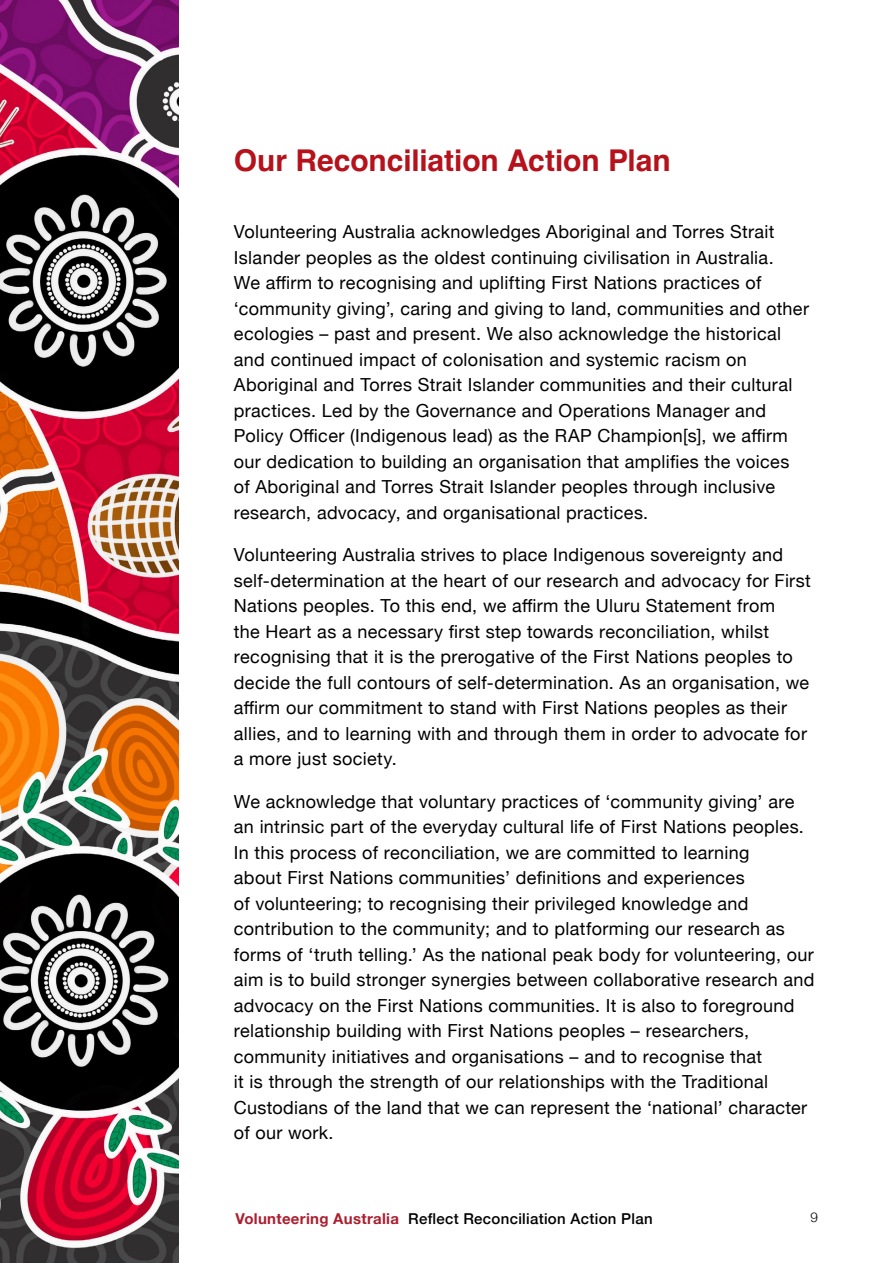
<style>
.page{position:relative;width:893px;height:1263px;background:#fff}
.page>*{position:absolute;margin:0;border:0;box-sizing:border-box;transform-origin:0 0}
.Red_Headings{font:700 30px "Helvetica";letter-spacing:-.005em;color:#b5121b}
.Paragraph_text{font:18px/25.5px "Helvetica Neue";letter-spacing:.02em;color:#000}
.t1{font:500 15px "Helvetica Neue";letter-spacing:.02em;color:#000}
.t2{font:300 13.5px "Helvetica Neue";color:#000}
.s1{font-weight:700;color:#aa1f30}
</style>
<div class="page">
<img style="left:0;top:0;width:179px;height:1263px">
<p class="Red_Headings" style="left:234px;top:142px;width:438px">Our Reconciliation Action Plan</p>
<p class="Paragraph_text" style="left:234px;top:220px;width:577px">Volunteering Australia acknowledges Aboriginal and Torres Strait Islander peoples as the oldest continuing civilisation in Australia.<br>We affirm to recognising and uplifting First Nations practices of ‘community giving’, caring and giving to land, communities and other ecologies – past and present. We also acknowledge the historical and continued impact of colonisation and systemic racism on Aboriginal and Torres Strait Islander communities and their cultural practices. Led by the Governance and Operations Manager and Policy Officer (Indigenous lead) as the RAP Champion[s], we affirm our dedication to building an organisation that amplifies the voices of Aboriginal and Torres Strait Islander peoples through inclusive research, advocacy, and organisational practices.</p>
<p class="Paragraph_text" style="left:234px;top:543px;width:578px">Volunteering Australia strives to place Indigenous sovereignty and self-determination at the heart of our research and advocacy for First Nations peoples. To this end, we affirm the Uluru Statement from<br>the Heart as a necessary first step towards reconciliation, whilst recognising that it is the prerogative of the First Nations peoples to decide the full contours of self-determination. As an organisation, we affirm our commitment to stand with First Nations peoples as their allies, and to learning with and through them in order to advocate for a more just society.</p>
<p class="Paragraph_text" style="left:234px;top:790px;width:582px">We acknowledge that voluntary practices of ‘community giving’ are an intrinsic part of the everyday cultural life of First Nations peoples.<br>In this process of reconciliation, we are committed to learning<br>about First Nations communities’ definitions and experiences<br>of volunteering; to recognising their privileged knowledge and contribution to the community; and to platforming our research as forms of ‘truth telling.’ As the national peak body for volunteering, our aim is to build stronger synergies between collaborative research and advocacy on the First Nations communities. It is also to foreground relationship building with First Nations peoples – researchers, community initiatives and organisations – and to recognise that<br>it is through the strength of our relationships with the Traditional Custodians of the land that we can represent the ‘national’ character of our work.</p>
<p class="t1" style="left:236px;top:1206px;width:419px"><span class="s1">Volunteering Australia</span> Reflect Reconciliation Action Plan</p>
<p class="t2" style="left:811px;top:1206px;width:9px">9</p>
</div>
